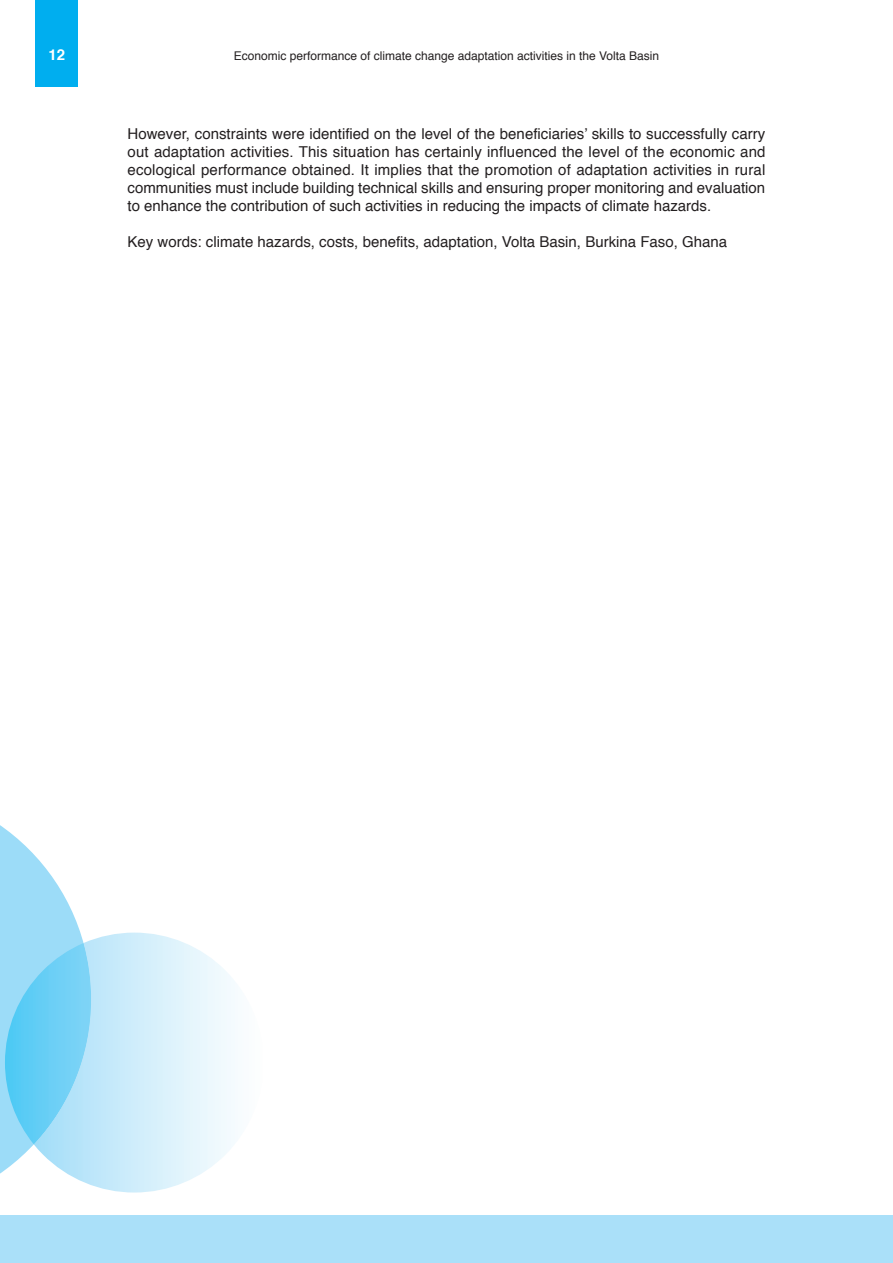
<style>
.page{position:relative;width:893px;height:1263px;background:#fff}
.page>*{position:absolute;margin:0;border:0;box-sizing:border-box;transform-origin:0 0}
.t1{font:15px/18px "Helvetica";color:#231f20;text-align:justify}
.t2{font:700 15px "Helvetica";color:#fff}
.t3{font:12px "Helvetica";color:#231f20}
</style>
<div class="page">
<svg style="left:0;top:825px;width:80px;height:349px"></svg>
<img style="left:5px;top:943px;width:86px;height:201px">
<div style="left:36px;top:0;width:42px;height:86px;background:#00aeef"></div>
<div style="left:0;top:1215px;width:893px;height:48px;background:#aae0f9"></div>
<p class="t2" style="left:48px;top:48px;width:18px">12</p>
<p class="t3" style="left:234px;top:50px;width:427px">Economic performance of climate change adaptation activities in the Volta Basin</p>
<p class="t1" style="left:128px;top:126px;width:639px">However, constraints were identified on the level of the beneficiaries’ skills to successfully carry out adaptation activities. This situation has certainly influenced the level of the economic and ecological performance obtained. It implies that the promotion of adaptation activities in rural communities must include building technical skills and ensuring proper monitoring and evaluation to enhance the contribution of such activities in reducing the impacts of climate hazards.</p>
<p class="t1" style="left:128px;top:234px;width:601px">Key words: climate hazards, costs, benefits, adaptation, Volta Basin, Burkina Faso, Ghana</p>
</div>
